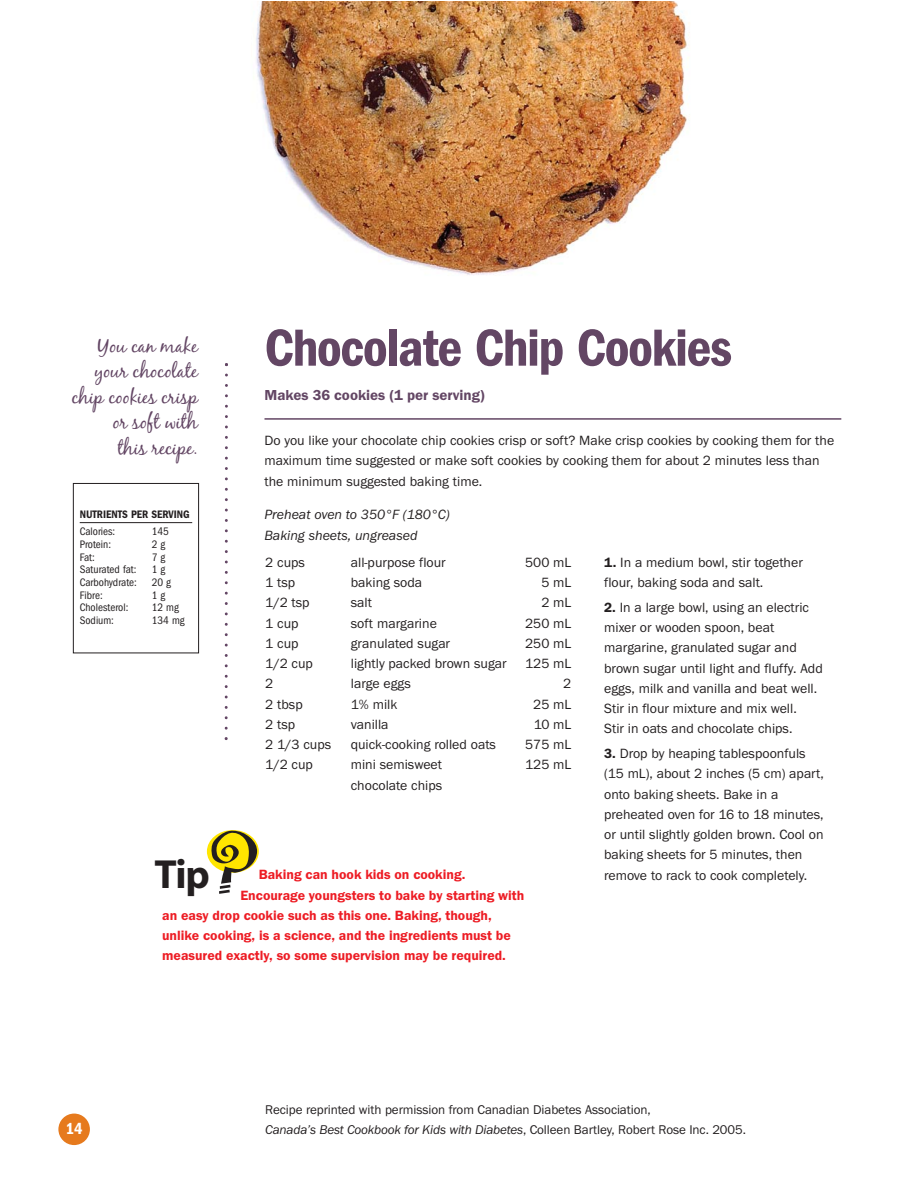
<style>
.page{position:relative;width:918px;height:1188px;background:#fff}
.page>*{position:absolute;margin:0;border:0;box-sizing:border-box;transform-origin:0 0}
.t1{font:600 condensed 54px "Franklin Gothic";letter-spacing:-.025em;color:#634664}
.t2{font:700 40.8px "Myriad";color:#231f20}
.t3{font:19.5px/25.5px "Black Jack";letter-spacing:-.005em;color:#634664;text-align:right}
.t4{font:600 condensed 16.5px "Franklin Gothic";color:#fff}
.t5{font:600 15px "Franklin Got ITC";color:#634664}
.t6{font:13.8px/20.2px "Franklin Got ITC";color:#231f20}
.t7{font:600 13.8px "Franklin Got ITC";color:#ed1c24}
.t8{font:italic 13.8px/20.2px "Franklin Got ITC";color:#231f20}
.t9{font:13.2px/20.2px "Franklin Got ITC";letter-spacing:-.005em;color:#231f20}
.t10{font:condensed 11.25px "Franklin Gothic";color:#231f20}
.t11{font:600 condensed 11.25px "Franklin Gothic";color:#231f20}
.s1{font-weight:600}
.s2{font-style:italic}
</style>
<div class="page">
<img style="left:256px;top:2px;width:434px;height:273px">
<div style="left:58px;top:1114px;width:32px;height:31px;background:#e67a1d;border-radius:50%"></div>
<hr style="left:264px;top:418px;width:577px;height:2px;background:#634664">
<svg style="left:225px;top:363px;width:3px;height:377px"></svg>
<svg style="left:73px;top:483px;width:126px;height:171px"></svg>
<svg style="left:207px;top:830px;width:52px;height:43px"></svg>
<svg style="left:211px;top:831px;width:46px;height:63px"></svg>
<h1 class="t1" style="left:265px;top:330px;width:469px">Chocolate Chip Cookies</h1>
<p class="t5" style="left:265px;top:390px;width:222px">Makes 36 cookies (1 per serving)</p>
<p class="t6" style="left:265px;top:432px;width:571px">Do you like your chocolate chip cookies crisp or soft? Make crisp cookies by cooking them for the maximum time suggested or make soft cookies by cooking them for about 2 minutes less than the minimum suggested baking time.</p>
<p class="t8" style="left:265px;top:506px;width:187px">Preheat oven to 350°F (180°C)<br>Baking sheets, ungreased</p>
<p class="t6" style="left:604px;top:553px;width:200px"><span class="s1">1.</span> In a medium bowl, stir together flour, baking soda and salt.</p>
<p class="t6" style="left:604px;top:598px;width:220px"><span class="s1">2.</span> In a large bowl, using an electric mixer or wooden spoon, beat margarine, granulated sugar and brown sugar until light and fluffy. Add eggs, milk and vanilla and beat well.<br>Stir in flour mixture and mix well.<br>Stir in oats and chocolate chips.</p>
<p class="t6" style="left:604px;top:745px;width:221px"><span class="s1">3.</span> Drop by heaping tablespoonfuls (15 mL), about 2 inches (5 cm) apart, onto baking sheets. Bake in a preheated oven for 16 to 18 minutes, or until slightly golden brown. Cool on baking sheets for 5 minutes, then remove to rack to cook completely.</p>
<h3 class="t3" style="left:72px;top:335px;width:127px">You can make your chocolate chip cookies crisp or soft with<br>this recipe.</h3>
<p class="t11" style="left:80px;top:510px;width:111px">NUTRIENTS PER SERVING</p>
<p class="t10" style="left:80px;top:528px;width:37px">Calories:</p>
<p class="t10" style="left:152px;top:528px;width:19px">145</p>
<p class="t10" style="left:80px;top:540px;width:33px">Protein:</p>
<p class="t10" style="left:152px;top:540px;width:15px">2 g</p>
<p class="t10" style="left:80px;top:553px;width:17px">Fat:</p>
<p class="t10" style="left:152px;top:553px;width:15px">7 g</p>
<p class="t10" style="left:80px;top:566px;width:58px">Saturated fat:</p>
<p class="t10" style="left:152px;top:566px;width:15px">1 g</p>
<p class="t10" style="left:80px;top:578px;width:59px">Carbohydrate:</p>
<p class="t10" style="left:152px;top:578px;width:21px">20 g</p>
<p class="t10" style="left:80px;top:591px;width:25px">Fibre:</p>
<p class="t10" style="left:152px;top:591px;width:15px">1 g</p>
<p class="t10" style="left:80px;top:604px;width:50px">Cholesterol:</p>
<p class="t10" style="left:152px;top:604px;width:29px">12 mg</p>
<p class="t10" style="left:80px;top:617px;width:36px">Sodium:</p>
<p class="t10" style="left:152px;top:617px;width:34px">134 mg</p>
<p class="t6" style="left:265px;top:553px;width:41px">2 cups</p>
<p class="t6" style="left:351px;top:553px;width:97px">all-purpose flour</p>
<p class="t6" style="left:525px;top:553px;width:48px">500 mL</p>
<p class="t6" style="left:265px;top:574px;width:32px">1 tsp</p>
<p class="t6" style="left:351px;top:574px;width:73px">baking soda</p>
<p class="t6" style="left:541px;top:574px;width:31px">5 mL</p>
<p class="t6" style="left:265px;top:594px;width:46px">1/2 tsp</p>
<p class="t6" style="left:351px;top:594px;width:23px">salt</p>
<p class="t6" style="left:541px;top:594px;width:31px">2 mL</p>
<p class="t6" style="left:265px;top:614px;width:35px">1 cup</p>
<p class="t6" style="left:351px;top:614px;width:88px">soft margarine</p>
<p class="t6" style="left:525px;top:614px;width:48px">250 mL</p>
<p class="t6" style="left:265px;top:634px;width:35px">1 cup</p>
<p class="t6" style="left:351px;top:634px;width:101px">granulated sugar</p>
<p class="t6" style="left:525px;top:634px;width:48px">250 mL</p>
<p class="t6" style="left:265px;top:655px;width:49px">1/2 cup</p>
<p class="t6" style="left:351px;top:655px;width:158px">lightly packed brown sugar</p>
<p class="t6" style="left:525px;top:655px;width:48px">125 mL</p>
<p class="t6" style="left:265px;top:675px;width:10px">2</p>
<p class="t6" style="left:351px;top:675px;width:61px">large eggs</p>
<p class="t6" style="left:563px;top:675px;width:10px">2</p>
<p class="t6" style="left:265px;top:695px;width:39px">2 tbsp</p>
<p class="t6" style="left:351px;top:695px;width:48px">1% milk</p>
<p class="t6" style="left:533px;top:695px;width:40px">25 mL</p>
<p class="t6" style="left:265px;top:715px;width:32px">2 tsp</p>
<p class="t6" style="left:351px;top:715px;width:39px">vanilla</p>
<p class="t6" style="left:534px;top:715px;width:39px">10 mL</p>
<p class="t6" style="left:265px;top:736px;width:68px">2 1/3 cups</p>
<p class="t6" style="left:351px;top:736px;width:147px">quick-cooking rolled oats</p>
<p class="t6" style="left:525px;top:736px;width:48px">575 mL</p>
<p class="t6" style="left:265px;top:756px;width:49px">1/2 cup</p>
<p class="t6" style="left:351px;top:756px;width:93px">mini semisweet</p>
<p class="t6" style="left:525px;top:756px;width:48px">125 mL</p>
<p class="t6" style="left:351px;top:776px;width:93px">chocolate chips</p>
<h2 class="t2" style="left:154px;top:860px;width:57px">Tip</h2>
<p class="t7" style="left:259px;top:870px;width:208px">Baking can hook kids on cooking.</p>
<p class="t7" style="left:240px;top:890px;width:285px">Encourage youngsters to bake by starting with</p>
<p class="t7" style="left:162px;top:911px;width:331px">an easy drop cookie such as this one. Baking, though,</p>
<p class="t7" style="left:162px;top:931px;width:350px">unlike cooking, is a science, and the ingredients must be</p>
<p class="t7" style="left:162px;top:951px;width:345px">measured exactly, so some supervision may be required.</p>
<p class="t4" style="left:66px;top:1123px;width:18px">14</p>
<p class="t9" style="left:265px;top:1101px;width:482px">Recipe reprinted with permission from Canadian Diabetes Association,<br><span class="s2">Canada’s Best Cookbook for Kids with Diabetes</span>, Colleen Bartley, Robert Rose Inc. 2005.</p>
</div>
